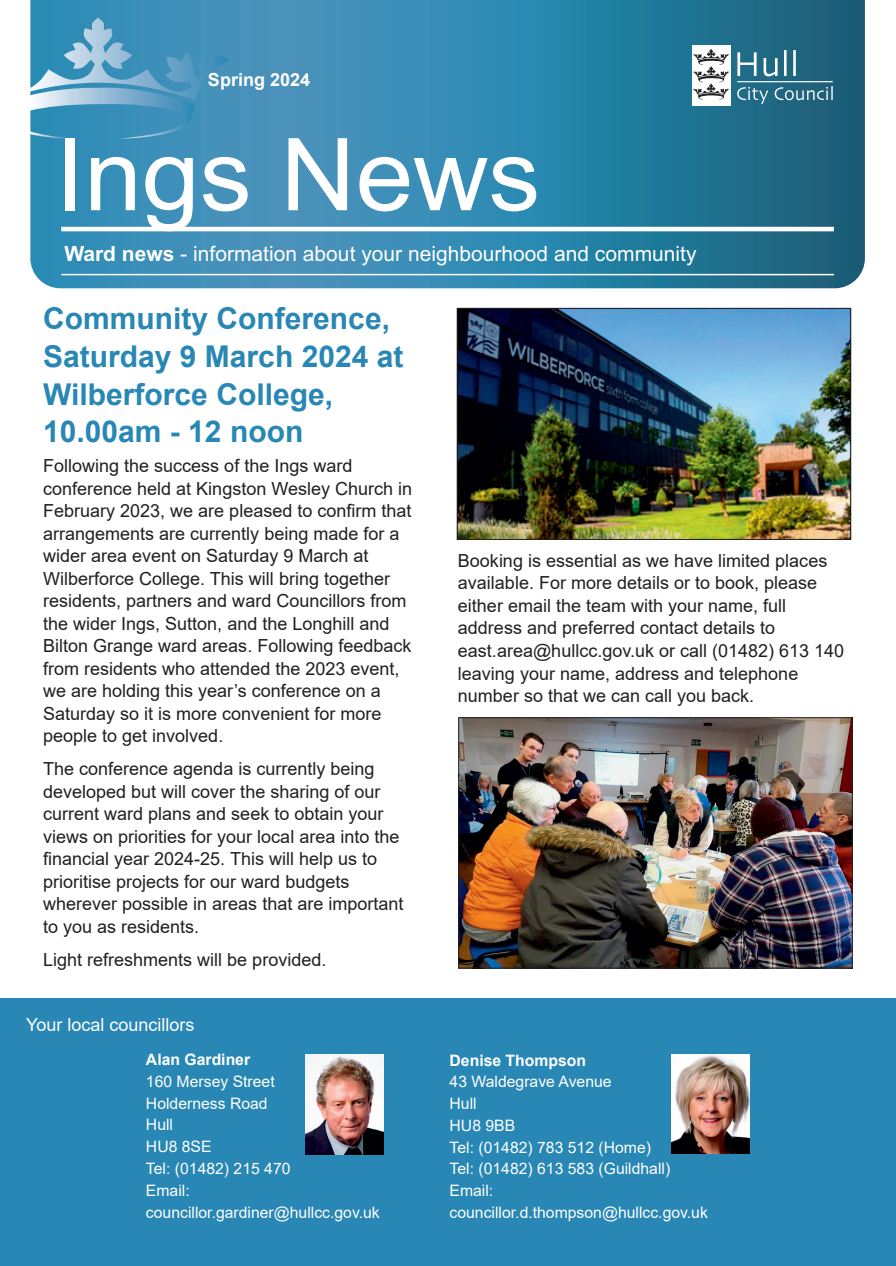
<style>
.page{position:relative;width:896px;height:1266px;background:#fff}
.page>*{position:absolute;margin:0;border:0;box-sizing:border-box;transform-origin:0 0}
.t1{font:100.5px "Arial";color:#fff}
.t2{font:700 30px "Arial";color:#2887b4}
.t3{font:21px "Arial";color:#fff}
.t4{font:18px "Arial";color:#231f20}
.t5{font:18px "Arial";color:#fff}
.t6{font:700 18px "Arial";color:#fff}
.t7{font:15.75px "Arial";color:#fff}
.t8{font:700 15.75px "Arial";color:#fff}
.s1{font-weight:700}
</style>
<div class="page">
<svg style="left:30px;top:0;width:834px;height:288px;background:#3183a7"></svg>
<hr style="left:61px;top:227px;width:772px;height:4px;background:#fff">
<hr style="left:61px;top:274px;width:772px;height:1px;background:#fff">
<svg style="left:737px;top:52px;width:19px;height:24px"></svg>
<svg style="left:763px;top:58px;width:14px;height:18px"></svg>
<svg style="left:783px;top:50px;width:3px;height:26px"></svg>
<svg style="left:793px;top:50px;width:2px;height:26px"></svg>
<hr style="left:737px;top:81px;width:95px;height:1px;background:#fff">
<div style="left:692px;top:45px;width:38px;height:60px;background:#fff"></div>
<svg style="left:693px;top:49px;width:36px;height:51px"></svg>
<hr style="left:703px;top:79px;width:15px;height:4px;background:#fff">
<svg style="left:737px;top:87px;width:31px;height:17px"></svg>
<svg style="left:774px;top:86px;width:58px;height:14px"></svg>
<svg style="left:30px;top:18px;width:199px;height:121px;background:#529bc0"></svg>
<div style="left:0;top:997px;width:895px;height:268px;background:#2887b4"></div>
<img style="left:306px;top:1054px;width:77px;height:100px">
<img style="left:671px;top:1054px;width:78px;height:99px">
<img style="left:459px;top:310px;width:390px;height:227px">
<div style="left:457px;top:308px;width:394px;height:231px;border:1px solid #231f20"></div>
<img style="left:460px;top:719px;width:390px;height:247px">
<div style="left:458px;top:717px;width:394px;height:251px;border:1px solid #231f20"></div>
<p class="t6" style="left:208px;top:67px;width:104px">Spring 2024</p>
<p class="t1" style="left:55px;top:118px;width:486px">Ings News</p>
<p class="t3" style="left:64px;top:241px;width:633px"><span class="s1">Ward news</span> - information about your neighbourhood and community</p>
<p class="t2" style="left:43px;top:298px;width:348px">Community Conference,</p>
<p class="t2" style="left:43px;top:335px;width:362px">Saturday 9 March 2024 at</p>
<p class="t2" style="left:43px;top:373px;width:291px">Wilberforce College,</p>
<p class="t2" style="left:43px;top:410px;width:262px">10.00am - 12 noon</p>
<p class="t4" style="left:43px;top:453px;width:311px">Following the success of the Ings ward</p>
<p class="t4" style="left:43px;top:475px;width:370px">conference held at Kingston Wesley Church in</p>
<p class="t4" style="left:43px;top:498px;width:370px">February 2023, we are pleased to confirm that</p>
<p class="t4" style="left:43px;top:520px;width:358px">arrangements are currently being made for a</p>
<p class="t4" style="left:43px;top:543px;width:327px">wider area event on Saturday 9 March at</p>
<p class="t4" style="left:43px;top:565px;width:348px">Wilberforce College. This will bring together</p>
<p class="t4" style="left:43px;top:588px;width:365px">residents, partners and ward Councillors from</p>
<p class="t4" style="left:43px;top:610px;width:348px">the wider Ings, Sutton, and the Longhill and</p>
<p class="t4" style="left:43px;top:633px;width:370px">Bilton Grange ward areas. Following feedback</p>
<p class="t4" style="left:43px;top:655px;width:358px">from residents who attended the 2023 event,</p>
<p class="t4" style="left:43px;top:678px;width:339px">we are holding this year’s conference on a</p>
<p class="t4" style="left:43px;top:700px;width:340px">Saturday so it is more convenient for more</p>
<p class="t4" style="left:43px;top:723px;width:182px">people to get involved.</p>
<p class="t4" style="left:43px;top:756px;width:333px">The conference agenda is currently being</p>
<p class="t4" style="left:43px;top:778px;width:339px">developed but will cover the sharing of our</p>
<p class="t4" style="left:43px;top:801px;width:342px">current ward plans and seek to obtain your</p>
<p class="t4" style="left:43px;top:823px;width:358px">views on priorities for your local area into the</p>
<p class="t4" style="left:43px;top:846px;width:335px">financial year 2024-25. This will help us to</p>
<p class="t4" style="left:43px;top:868px;width:308px">prioritise projects for our ward budgets</p>
<p class="t4" style="left:43px;top:891px;width:362px">wherever possible in areas that are important</p>
<p class="t4" style="left:43px;top:913px;width:158px">to you as residents.</p>
<p class="t4" style="left:43px;top:946px;width:285px">Light refreshments will be provided.</p>
<p class="t5" style="left:26px;top:1012px;width:170px">Your local councillors</p>
<p class="t8" style="left:146px;top:1048px;width:106px">Alan Gardiner</p>
<p class="t7" style="left:146px;top:1070px;width:130px">160 Mersey Street</p>
<p class="t7" style="left:146px;top:1092px;width:123px">Holderness Road</p>
<p class="t7" style="left:146px;top:1113px;width:29px">Hull</p>
<p class="t7" style="left:146px;top:1135px;width:67px">HU8 8SE</p>
<p class="t7" style="left:146px;top:1157px;width:146px">Tel: (01482) 215 470</p>
<p class="t7" style="left:146px;top:1179px;width:45px">Email:</p>
<p class="t7" style="left:146px;top:1200px;width:235px">councillor.gardiner@hullcc.gov.uk</p>
<p class="t4" style="left:458px;top:548px;width:371px">Booking is essential as we have limited places</p>
<p class="t4" style="left:458px;top:570px;width:361px">available. For more details or to book, please</p>
<p class="t4" style="left:458px;top:593px;width:330px">either email the team with your name, full</p>
<p class="t4" style="left:458px;top:615px;width:319px">address and preferred contact details to</p>
<p class="t4" style="left:458px;top:638px;width:388px">east.area@hullcc.gov.uk or call (01482) 613 140</p>
<p class="t4" style="left:458px;top:660px;width:342px">leaving your name, address and telephone</p>
<p class="t4" style="left:458px;top:683px;width:298px">number so that we can call you back.</p>
<p class="t8" style="left:449px;top:1048px;width:138px">Denise Thompson</p>
<p class="t7" style="left:449px;top:1070px;width:163px">43 Waldegrave Avenue</p>
<p class="t7" style="left:449px;top:1092px;width:29px">Hull</p>
<p class="t7" style="left:449px;top:1114px;width:67px">HU8 9BB</p>
<p class="t7" style="left:449px;top:1135px;width:203px">Tel: (01482) 783 512 (Home)</p>
<p class="t7" style="left:449px;top:1157px;width:222px">Tel: (01482) 613 583 (Guildhall)</p>
<p class="t7" style="left:449px;top:1179px;width:45px">Email:</p>
<p class="t7" style="left:449px;top:1201px;width:260px">councillor.d.thompson@hullcc.gov.uk</p>
</div>
